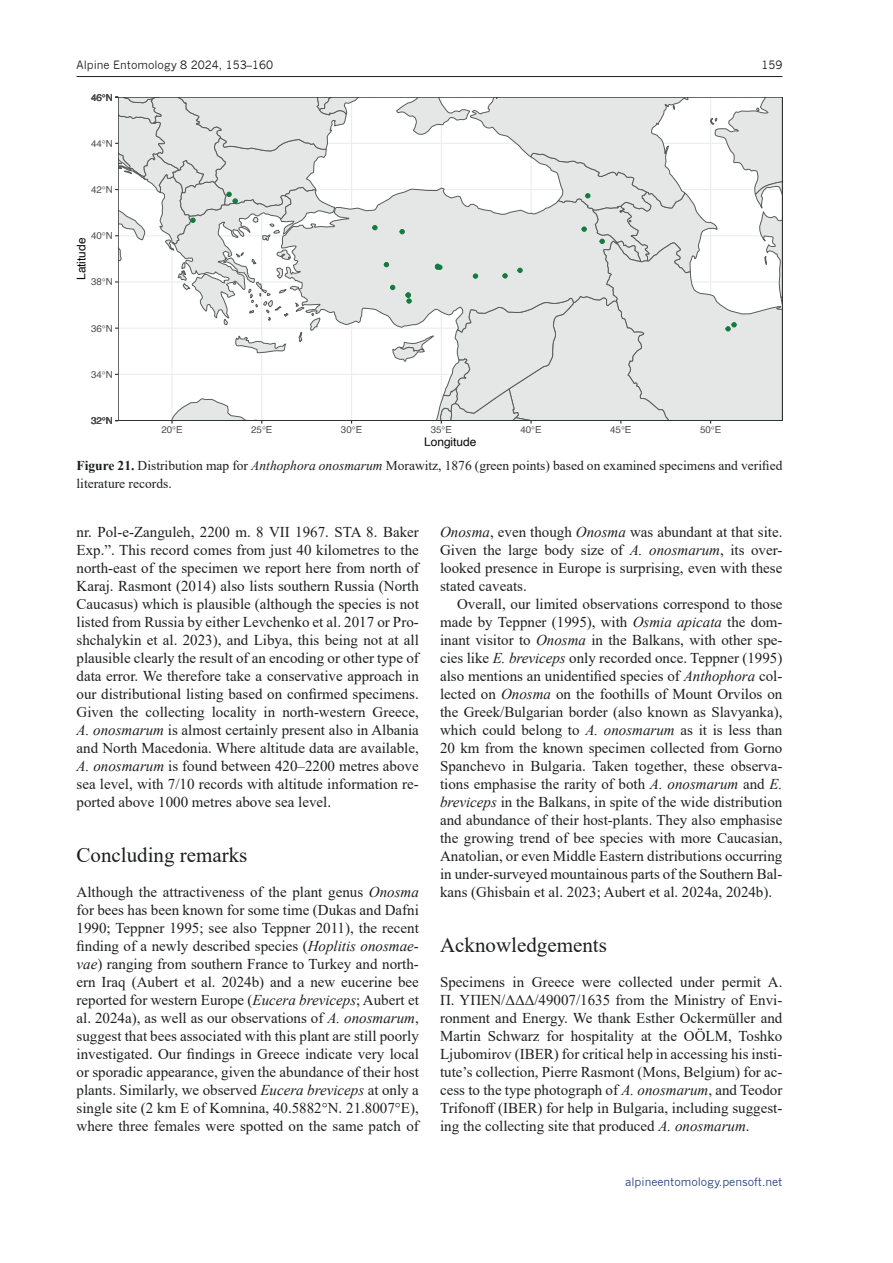
<style>
.page{position:relative;width:893px;height:1263px;background:#fff}
.page>*{position:absolute;margin:0;border:0;box-sizing:border-box;transform-origin:0 0}
.t1{font:21px "Times New Roman PSMT2";color:#1d1e1f}
.t2{font:15px/18px "Times New Roman PSMT2";color:#1d1e1f;text-align:justify}
.t3{font:15px/18px "Times New Roman";color:#1d1e1f;text-align:justify}
.t4{font:13.5px "Times New Roman";color:#1d1e1f}
.t5{font:13.5px "Times New Roman PSMT2";color:#1d1e1f}
.t6{font:12px "Helvetica";color:#050504}
.t7{font:11.25px "News Gothic";color:#1d1e1f}
.t8{font:11.25px "News Gothic";color:#213f7c}
.t9{font:9.75px "Helvetica";color:#4d4d4d}
.s1{font-weight:700}
.s2{font-family:"Times New Roman PSMT2"}
.s3{font-style:italic}
.s4{font-family:"Times New Roman";font-style:italic}
</style>
<div class="page">
<hr style="left:77px;top:76px;width:705px;height:1px;background:#1d1e1f">
<svg style="left:115px;top:97px;width:667px;height:327px"></svg>
<p class="t7" style="left:77px;top:58px;width:198px">Alpine Entomology 8 2024, 153–160</p>
<p class="t9" style="left:91px;top:90px;width:23px">46 N</p>
<p class="t9" style="left:91px;top:136px;width:23px">44 N</p>
<p class="t9" style="left:91px;top:182px;width:23px">42 N</p>
<p class="t9" style="left:91px;top:228px;width:23px">40 N</p>
<p class="t6" style="left:72px;top:280px;width:44px;rotate:-90deg">Latitude</p>
<p class="t9" style="left:91px;top:274px;width:23px">38 N</p>
<p class="t9" style="left:91px;top:321px;width:23px">36 N</p>
<p class="t9" style="left:91px;top:367px;width:23px">34 N</p>
<p class="t9" style="left:91px;top:413px;width:23px">32 N</p>
<p class="t9" style="left:161px;top:422px;width:23px">20 E</p>
<p class="t9" style="left:251px;top:422px;width:23px">25 E</p>
<p class="t9" style="left:341px;top:422px;width:23px">30 E</p>
<p class="t9" style="left:431px;top:422px;width:23px">35 E</p>
<p class="t9" style="left:520px;top:422px;width:23px">40 E</p>
<p class="t9" style="left:610px;top:422px;width:23px">45 E</p>
<p class="t9" style="left:700px;top:422px;width:23px">50 E</p>
<p class="t6" style="left:424px;top:433px;width:54px">Longitude</p>
<p class="t7" style="left:761px;top:58px;width:23px">159</p>
<p class="t4" style="left:77px;top:456px;width:707px"><span class="s1">Figure 21.</span> <span class="s2">Distribution map for</span> <span class="s3">Anthophora onosmarum</span> Morawitz, 1876 (green points) based on examined specimens and verified</p>
<p class="t5" style="left:77px;top:474px;width:97px">literature records.</p>
<p class="t3" style="left:77px;top:523px;width:344px">nr. Pol-e-Zanguleh, 2200 m. 8 VII 1967. STA 8. Baker</p>
<p class="t2" style="left:77px;top:541px;width:344px">Exp.”. This record comes from just 40 kilometres to the north-east of the specimen we report here from north of Karaj. Rasmont (2014) also lists southern Russia (North Caucasus) which is plausible (although the species is not listed from Russia by either Levchenko et al. 2017 or Pro&shy;shchalykin et al. 2023), and Libya, this being not at all plausible clearly the result of an encoding or other type of data error. We therefore take a conservative approach in</p>
<p class="t3" style="left:77px;top:685px;width:344px">our distributional listing based on confirmed specimens.</p>
<p class="t2" style="left:77px;top:703px;width:344px">Given the collecting locality in north-western Greece, <span class="s4">A. onosmarum</span> is almost certainly present also in Albania and North Macedonia. Where altitude data are available, <span class="s4">A. onosmarum</span> is found between 420–2200 metres above sea level, with 7/10 records with altitude information re&shy;ported above 1000 metres above sea level.</p>
<h1 class="t1" style="left:77px;top:840px;width:172px">Concluding remarks</h1>
<p class="t2" style="left:77px;top:883px;width:344px">Although the attractiveness of the plant genus <span class="s4">Onosma </span>for bees has been known for some time (Dukas and Dafni 1990; Teppner 1995; see also Teppner 2011), the recent</p>
<p class="t3" style="left:77px;top:937px;width:344px">finding of a newly described species (<span class="s3">Hoplitis onosmae-</span></p>
<p class="t2" style="left:77px;top:955px;width:344px"><span class="s4">vae</span>) ranging from southern France to Turkey and north&shy;ern Iraq (Aubert et al. 2024b) and a new eucerine bee reported for western Europe (<span class="s4">Eucera breviceps</span>; Aubert et al. 2024a), as well as our observations of <span class="s4">A. onosmarum</span>, suggest that bees associated with this plant are still poorly</p>
<p class="t3" style="left:77px;top:1045px;width:344px">investigated. Our findings in Greece indicate very local</p>
<p class="t2" style="left:77px;top:1063px;width:344px">or sporadic appearance, given the abundance of their host plants. Similarly, we observed <span class="s4">Eucera breviceps</span> at only a</p>
<p class="t3" style="left:77px;top:1099px;width:344px">single site (2 km E of Komnina, 40.5882°N. 21.8007°E),</p>
<p class="t2" style="left:77px;top:1117px;width:344px">where three females were spotted on the same patch of</p>
<p class="t2" style="left:440px;top:523px;width:344px"><span class="s4">Onosma</span>, even though <span class="s4">Onosma</span> was abundant at that site.<br>Given the large body size of <span class="s4">A. onosmarum</span>, its over&shy;looked presence in Europe is surprising, even with these stated caveats.</p>
<p class="t2" style="left:440px;top:595px;width:344px;text-indent:17px">Overall, our limited observations correspond to those made by Teppner (1995), with <span class="s4">Osmia apicata</span> the dom&shy;inant visitor to <span class="s4">Onosma</span> in the Balkans, with other spe&shy;cies like <span class="s4">E. breviceps</span> only recorded once. Teppner (1995)</p>
<p class="t3" style="left:440px;top:667px;width:344px">also mentions an unidentified species of <span class="s3">Anthophora</span> <span class="s2">col-</span></p>
<p class="t2" style="left:440px;top:685px;width:344px">lected on <span class="s4">Onosma</span> on the foothills of Mount Orvilos on the Greek/Bulgarian border (also known as Slavyanka), which could belong to <span class="s4">A. onosmarum</span> as it is less than 20 km from the known specimen collected from Gorno Spanchevo in Bulgaria. Taken together, these observa&shy;tions emphasise the rarity of both <span class="s4">A. onosmarum</span> and <span class="s4">E. breviceps</span> in the Balkans, in spite of the wide distribution and abundance of their host-plants. They also emphasise the growing trend of bee species with more Caucasian, Anatolian, or even Middle Eastern distributions occurring in under-surveyed mountainous parts of the Southern Bal&shy;kans (Ghisbain et al. 2023; Aubert et al. 2024a, 2024b).</p>
<h1 class="t1" style="left:440px;top:930px;width:168px">Acknowledgements</h1>
<p class="t3" style="left:440px;top:973px;width:344px">Specimens in Greece were collected under permit Α.<br>Π. ΥΠΕΝ/ΔΔΔ/49007/1635 from the Ministry of Envi&shy;ronment and Energy. We thank Esther Ockermüller and</p>
<p class="t2" style="left:440px;top:1027px;width:344px">Martin Schwarz for hospitality at the OÖLM, Toshko Ljubomirov (IBER) for critical help in accessing his insti&shy;tute’s collection, Pierre Rasmont (Mons, Belgium) for ac&shy;cess to the type photograph of <span class="s4">A. onosmarum</span>, and Teodor</p>
<p class="t3" style="left:440px;top:1099px;width:344px">Trifonoff (IBER) for help in Bulgaria, including suggest<span class="s2">-</span></p>
<p class="t2" style="left:440px;top:1117px;width:311px">ing the collecting site that produced <span class="s4">A. onosmarum</span>.</p>
<p class="t8" style="left:625px;top:1175px;width:159px">alpineentomology.pensoft.net</p>
</div>
